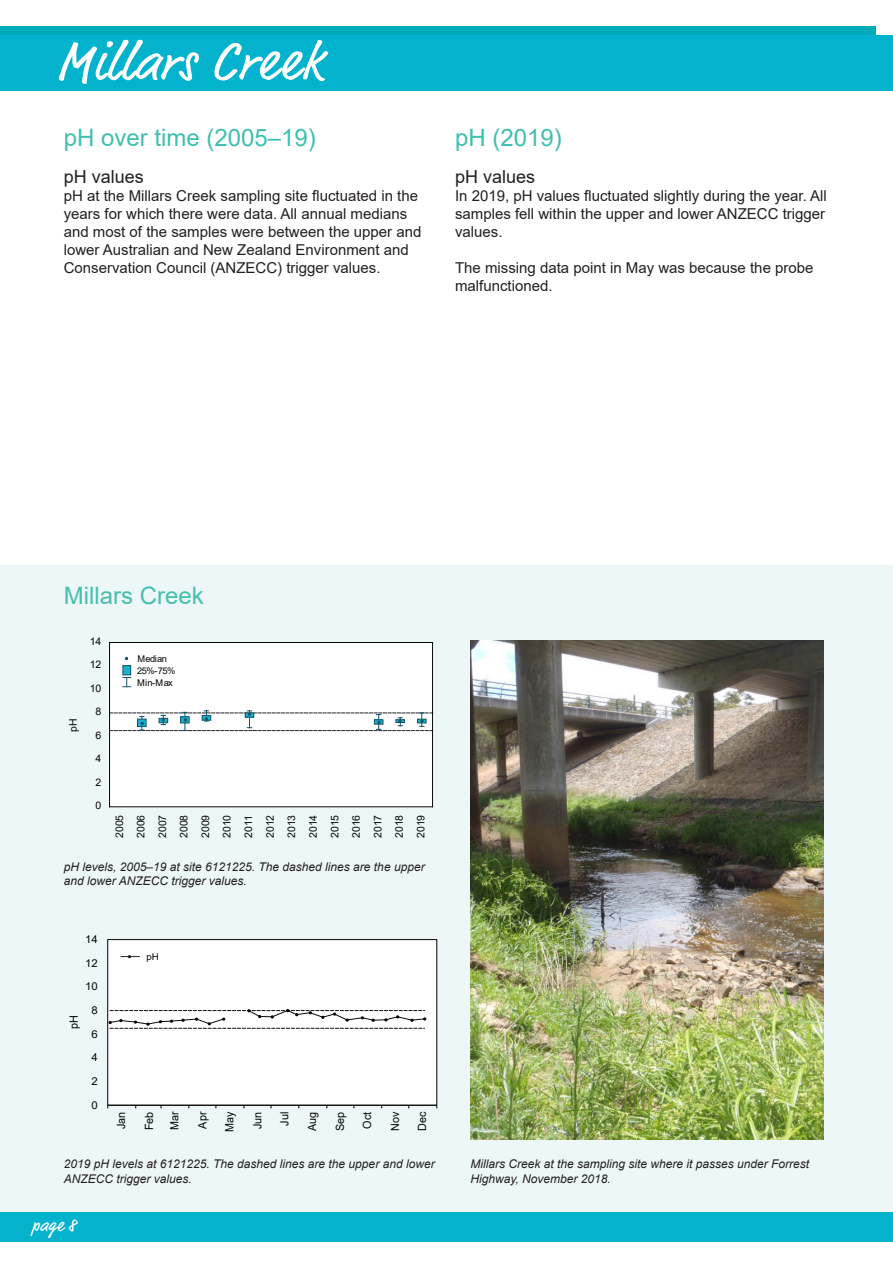
<style>
.page{position:relative;width:893px;height:1263px;background:#fff}
.page>*{position:absolute;margin:0;border:0;box-sizing:border-box;transform-origin:0 0}
.t1{font:54px "Market Web";letter-spacing:.035em;color:#fff}
.heading1{font:24px "Arial";color:#3fbfae}
.body_copy{font:24px "Arial";color:#47bfaf}
.sub-heading{font:18px "Arial";color:#231f20}
.t2{font:18px "Market Web";color:#fff}
.body_copy-2{font:15px/18px "Arial";color:#231f20}
.t3{font:italic 12px/14.4px "Arial";color:#231f20}
.t4{font:11.4px "Arial";color:#040503;scale:.95 1}
.t5{font:10.8px "Arial";color:#040503;scale:1.05 1}
.t6{font:10.5px/21.6px "Arial";color:#040503;text-align:justify}
.t7{font:10.35px "Arial";color:#040503}
.t8{font:9.3px/11.9px "Arial";letter-spacing:-.055em;color:#050504}
.t9{font:9.3px "Arial";letter-spacing:-.03em;color:#050504;scale:1.05 1}
</style>
<div class="page">
<div style="left:0;top:566px;width:893px;height:646px;background:#edf7f7"></div>
<div style="left:0;top:27px;width:875px;height:64px;background:#00aab8"></div>
<div style="left:0;top:35px;width:893px;height:56px;background:#03b2cd"></div>
<div style="left:110px;top:642px;width:324px;height:166px;background:#fff"></div>
<svg style="left:110px;top:710px;width:322px;height:21px"></svg>
<hr style="left:110px;top:806px;width:323px;height:1px;background:#040503">
<hr style="left:110px;top:642px;width:323px;height:1px;background:#040503">
<hr style="left:109px;top:642px;width:1px;height:165px;background:#040503">
<hr style="left:432px;top:642px;width:1px;height:165px;background:#040503">
<div style="left:123px;top:666px;width:8px;height:9px;background:#1cb2cc"></div>
<div style="left:122px;top:665px;width:9px;height:10px;border:1px solid #10566b"></div>
<svg style="left:123px;top:677px;width:8px;height:10px"></svg>
<div style="left:108px;top:939px;width:329px;height:166px;background:#fff"></div>
<div style="left:107px;top:939px;width:330px;height:166px;border:1px solid #040503"></div>
<hr style="left:108px;top:1105px;width:329px;height:1px;background:#040503">
<svg style="left:109px;top:1009px;width:317px;height:20px"></svg>
<svg style="left:121px;top:955px;width:18px;height:3px"></svg>
<div style="left:0;top:1212px;width:893px;height:30px;background:#03b2cd"></div>
<img style="left:470px;top:641px;width:353px;height:499px">
<p class="t1" style="left:57px;top:30px;width:267px">Millars Creek</p>
<p class="heading1" style="left:64px;top:121px;width:254px">pH over time (2005–19)</p>
<p class="heading1" style="left:455px;top:121px;width:108px">pH (2019)</p>
<p class="sub-heading" style="left:64px;top:164px;width:82px">pH values</p>
<p class="body_copy-2" style="left:64px;top:187px;width:359px">pH at the Millars Creek sampling site fluctuated in the years for which there were data. All annual medians and most of the samples were between the upper and lower Australian and New Zealand Environment and Conservation Council (ANZECC) trigger values.</p>
<p class="sub-heading" style="left:455px;top:164px;width:82px">pH values</p>
<p class="body_copy-2" style="left:455px;top:187px;width:373px;text-align:justify">In 2019, pH values fluctuated slightly during the year. All samples fell within the upper and lower ANZECC trigger values.</p>
<p class="body_copy-2" style="left:455px;top:259px;width:360px">The missing data point in May was because the probe malfunctioned.</p>
<p class="body_copy" style="left:64px;top:579px;width:141px">Millars Creek</p>
<p class="t6" style="left:62px;top:732px;width:15px;rotate:-90deg">pH</p>
<p class="t7" style="left:90px;top:634px;width:13px">14</p>
<p class="t7" style="left:90px;top:658px;width:13px">12</p>
<p class="t7" style="left:90px;top:681px;width:13px">10</p>
<p class="t7" style="left:96px;top:704px;width:7px">8</p>
<p class="t7" style="left:96px;top:728px;width:7px">6</p>
<p class="t7" style="left:96px;top:751px;width:7px">4</p>
<p class="t7" style="left:96px;top:775px;width:7px">2</p>
<p class="t7" style="left:96px;top:798px;width:7px">0</p>
<p class="t8" style="left:137px;top:653px;width:40px">Median<br>25%-75%<br>Min-Max</p>
<p class="t6" style="left:108px;top:838px;width:25px;rotate:-90deg">2005<br>2006<br>2007<br>2008<br>2009<br>2010<br>2011<br>2012<br>2013<br>2014<br>2015<br>2016<br>2017<br>2018<br>2019</p>
<p class="t3" style="left:64px;top:859px;width:362px">pH levels, 2005–19 at site 6121225. The dashed lines are the upper and lower ANZECC trigger values.</p>
<p class="t5" style="left:85px;top:932px;width:13px">14</p>
<p class="t5" style="left:85px;top:955px;width:13px">12</p>
<p class="t5" style="left:85px;top:979px;width:13px">10</p>
<p class="t4" style="left:66px;top:1029px;width:16px;rotate:-90deg">pH</p>
<p class="t5" style="left:92px;top:1003px;width:8px">8</p>
<p class="t5" style="left:92px;top:1026px;width:8px">6</p>
<p class="t5" style="left:92px;top:1050px;width:8px">4</p>
<p class="t5" style="left:92px;top:1074px;width:8px">2</p>
<p class="t5" style="left:92px;top:1097px;width:8px">0</p>
<p class="t9" style="left:146px;top:950px;width:13px">pH</p>
<p class="t4" style="left:113px;top:1129px;width:20px;rotate:-90deg">Jan</p>
<p class="t4" style="left:141px;top:1130px;width:21px;rotate:-90deg">Feb</p>
<p class="t4" style="left:167px;top:1130px;width:21px;rotate:-90deg">Mar</p>
<p class="t4" style="left:195px;top:1128px;width:19px;rotate:-90deg">Apr</p>
<p class="t4" style="left:222px;top:1132px;width:23px;rotate:-90deg">May</p>
<p class="t4" style="left:249px;top:1129px;width:20px;rotate:-90deg">Jun</p>
<p class="t4" style="left:277px;top:1125px;width:16px;rotate:-90deg">Jul</p>
<p class="t4" style="left:304px;top:1131px;width:22px;rotate:-90deg">Aug</p>
<p class="t4" style="left:332px;top:1131px;width:22px;rotate:-90deg">Sep</p>
<p class="t4" style="left:359px;top:1129px;width:19px;rotate:-90deg">Oct</p>
<p class="t4" style="left:387px;top:1131px;width:22px;rotate:-90deg">Nov</p>
<p class="t4" style="left:414px;top:1131px;width:22px;rotate:-90deg">Dec</p>
<p class="t3" style="left:64px;top:1157px;width:372px">2019 pH levels at 6121225. The dashed lines are the upper and lower<br>ANZECC trigger values.</p>
<p class="t3" style="left:470px;top:1157px;width:340px">Millars Creek at the sampling site where it passes under Forrest<br>Highway, November 2018.</p>
<p class="t2" style="left:32px;top:1215px;width:46px">page 8</p>
</div>
